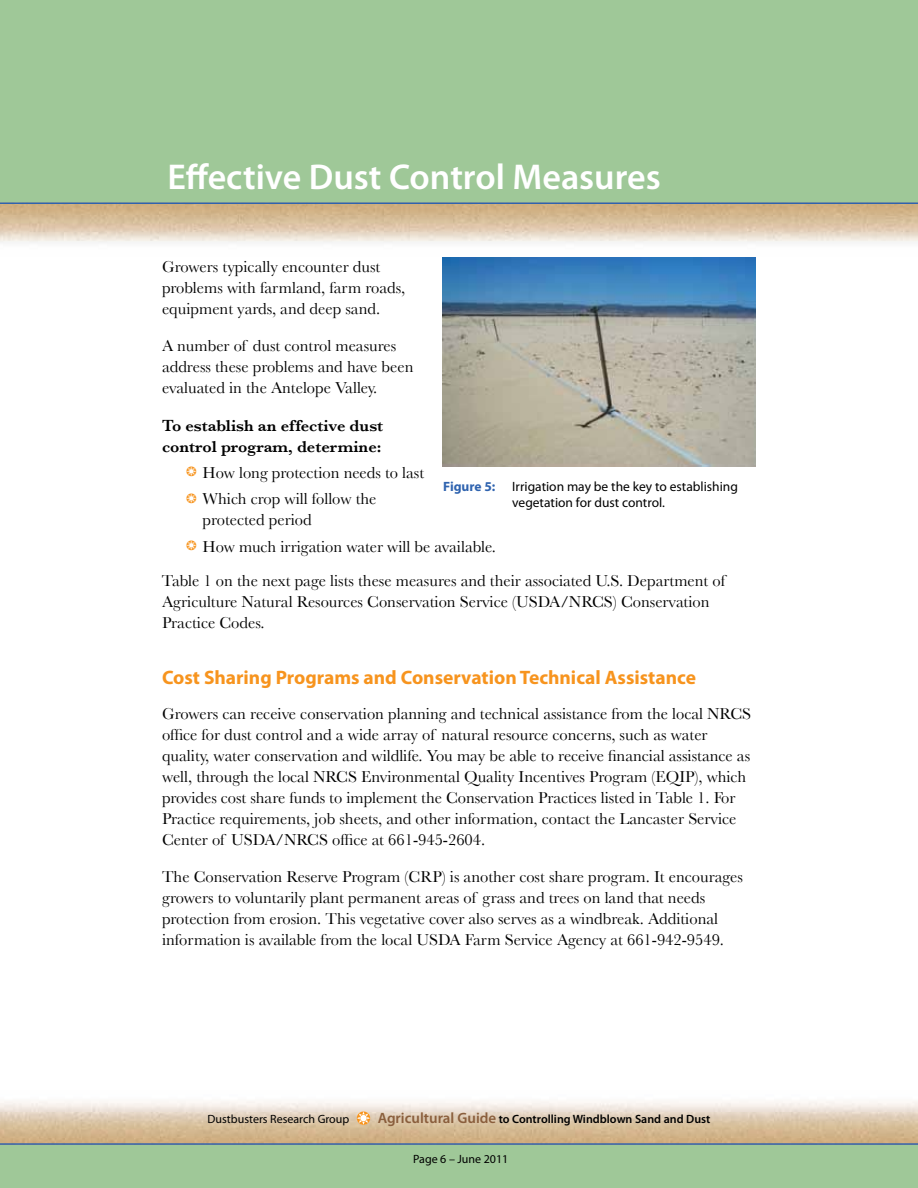
<style>
.page{position:relative;width:918px;height:1188px;background:#fff}
.page>*{position:absolute;margin:0;border:0;box-sizing:border-box;transform-origin:0 0}
.t1{font:600 36px "Myriad Pro";color:#fff}
.t2{font:700 19.5px "Myriad Pro";color:#f7941e}
.t3{font:16.5px/21px "Baskerville";color:#000}
.t4{font:600 16.5px/21px "Baskerville";color:#000}
.t5{font:13.5px/16.2px "Myriad Pro";color:#000;text-align:center}
.t6{font:600 12px "Myriad Pro";color:#000}
.t7{font:12px "Myriad Pro";color:#000}
.s1{color:#f7941e}
.s2{font-weight:700;color:#2f63af}
.s3{font-size:15px;color:#8a5e3c}
</style>
<div class="page">
<div style="left:0;top:0;width:918px;height:202px;background:#9fc898"></div>
<hr style="left:0;top:202px;width:918px;height:2px;background:#2f63af">
<img style="left:443px;top:257px;width:313px;height:210px">
<svg style="left:357px;top:1111px;width:13px;height:14px"></svg>
<div style="left:0;top:1145px;width:918px;height:43px;background:#9fc898"></div>
<hr style="left:0;top:1143px;width:918px;height:2px;background:#2f63af">
<h1 class="t1" style="left:167px;top:154px;width:495px">Effective Dust Control Measures</h1>
<p class="t3" style="left:162px;top:256px;width:245px">Growers typically encounter dust problems with farmland, farm roads, equipment yards, and deep sand.</p>
<p class="t3" style="left:162px;top:335px;width:253px">A number of dust control measures address these problems and have been evaluated in the Antelope Valley.</p>
<p class="t4" style="left:162px;top:415px;width:223px">To establish an effective dust control program, determine:</p>
<p class="t3" style="left:186px;top:459px;width:240px;line-height:26.4px"><span class="s1">❂</span> How long protection needs to last <span class="s1">❂</span> Which crop will follow the</p>
<p class="t3" style="left:186px;top:507px;width:309px;line-height:26.4px;text-indent:16px">protected period<br><span class="s1">❂</span> How much irrigation water will be available.</p>
<p class="t3" style="left:162px;top:570px;width:565px">Table 1 on the next page lists these measures and their associated U.S. Department of<br>Agriculture Natural Resources Conservation Service (USDA/NRCS) Conservation<br>Practice Codes.</p>
<p class="t5" style="left:443px;top:478px;width:296px"><span class="s2">Figure 5:</span> Irrigation may be the key to establishing vegetation for dust control.</p>
<p class="t2" style="left:162px;top:665px;width:536px">Cost Sharing Programs and Conservation Technical Assistance</p>
<p class="t3" style="left:162px;top:702px;width:591px">Growers can receive conservation planning and technical assistance from the local NRCS office for dust control and a wide array of natural resource concerns, such as water quality, water conservation and wildlife. You may be able to receive financial assistance as well, through the local NRCS Environmental Quality Incentives Program (EQIP), which provides cost share funds to implement the Conservation Practices listed in Table 1. For Practice requirements, job sheets, and other information, contact the Lancaster Service Center of USDA/NRCS office at 661-945-2604.</p>
<p class="t3" style="left:162px;top:866px;width:582px">The Conservation Reserve Program (CRP) is another cost share program. It encourages growers to voluntarily plant permanent areas of grass and trees on land that needs protection from erosion. This vegetative cover also serves as a windbreak. Additional information is available from the local USDA Farm Service Agency at 661-942-9549.</p>
<p class="t7" style="left:208px;top:1112px;width:143px">Dustbusters Research Group</p>
<p class="t6" style="left:378px;top:1112px;width:334px"><span class="s3">Agricultural Guide</span> to Controlling Windblown Sand and Dust</p>
<p class="t7" style="left:413px;top:1152px;width:97px">Page 6 – June 2011</p>
</div>
